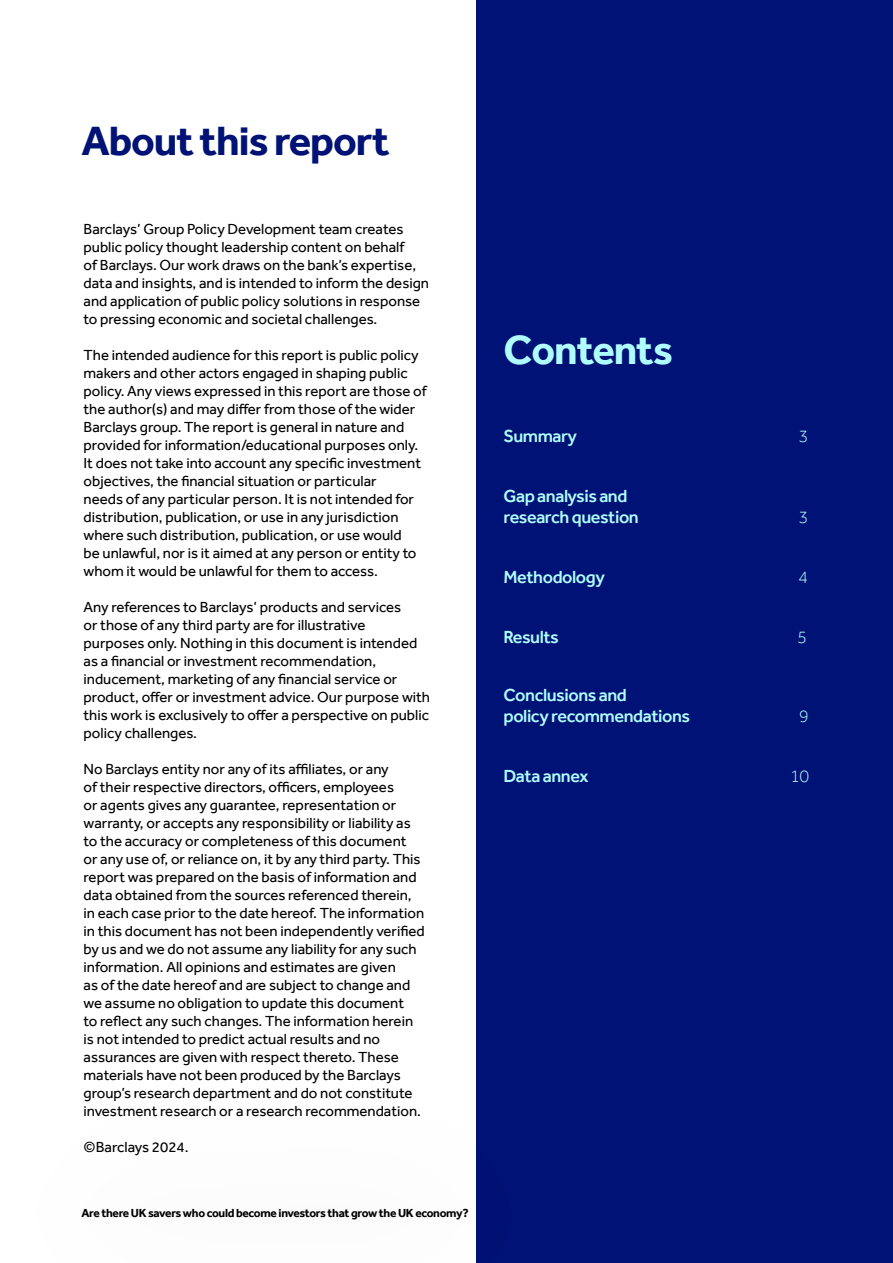
<style>
.page{position:relative;width:893px;height:1263px;background:#fff}
.page>*{position:absolute;margin:0;border:0;box-sizing:border-box;transform-origin:0 0}
.t1{font:700 42px "Effra";letter-spacing:-.025em;color:#001275}
.t2{font:700 42px "Effra";letter-spacing:-.025em;color:#affdfd}
.t3{font:500 18px/21px "Effra";letter-spacing:-.025em;color:#affdfd}
.t4{font:300 18px "Effra";color:#affdfd}
.t5{font:15px/18px "Effra";color:#000}
.t6{font:700 12px "Effra";letter-spacing:-.025em;color:#000}
</style>
<div class="page">
<div style="left:476px;top:0;width:417px;height:1263px;background:#001275"></div>
<div style="left:0;top:1090px;width:550px;height:173px;background:#000;opacity:.58"></div>
<h1 class="t1" style="left:81px;top:116px;width:310px">About this report</h1>
<p class="t5" style="left:84px;top:220px;width:347px">Barclays’ Group Policy Development team creates public policy thought leadership content on behalf<br>of Barclays. Our work draws on the bank’s expertise, data and insights, and is intended to inform the design and application of public policy solutions in response to pressing economic and societal challenges.</p>
<p class="t5" style="left:84px;top:346px;width:345px">The intended audience for this report is public policy makers and other actors engaged in shaping public policy. Any views expressed in this report are those of the author(s) and may differ from those of the wider Barclays group. The report is general in nature and provided for information/educational purposes only.<br>It does not take into account any specific investment objectives, the financial situation or particular<br>needs of any particular person. It is not intended for distribution, publication, or use in any jurisdiction where such distribution, publication, or use would<br>be unlawful, nor is it aimed at any person or entity to whom it would be unlawful for them to access.</p>
<p class="t5" style="left:84px;top:598px;width:348px">Any references to Barclays’ products and services<br>or those of any third party are for illustrative purposes only. Nothing in this document is intended as a financial or investment recommendation, inducement, marketing of any financial service or product, offer or investment advice. Our purpose with this work is exclusively to offer a perspective on public policy challenges.</p>
<p class="t5" style="left:84px;top:760px;width:343px">No Barclays entity nor any of its affiliates, or any<br>of their respective directors, officers, employees<br>or agents gives any guarantee, representation or warranty, or accepts any responsibility or liability as to the accuracy or completeness of this document<br>or any use of, or reliance on, it by any third party. This report was prepared on the basis of information and data obtained from the sources referenced therein, in each case prior to the date hereof. The information in this document has not been independently verified by us and we do not assume any liability for any such information. All opinions and estimates are given<br>as of the date hereof and are subject to change and we assume no obligation to update this document<br>to reflect any such changes. The information herein is not intended to predict actual results and no assurances are given with respect thereto. These materials have not been produced by the Barclays group’s research department and do not constitute investment research or a research recommendation.</p>
<p class="t5" style="left:84px;top:1138px;width:106px">©Barclays 2024.</p>
<p class="t6" style="left:81px;top:1206px;width:389px">Are there UK savers who could become investors that grow the UK economy?</p>
<h1 class="t2" style="left:503px;top:325px;width:171px">Contents</h1>
<p class="t3" style="left:503px;top:425px;width:75px">Summary</p>
<p class="t4" style="left:798px;top:425px;width:11px">3</p>
<p class="t3" style="left:503px;top:485px;width:137px">Gap analysis and research question</p>
<p class="t4" style="left:798px;top:506px;width:11px">3</p>
<p class="t3" style="left:503px;top:566px;width:103px">Methodology</p>
<p class="t4" style="left:798px;top:566px;width:11px">4</p>
<p class="t3" style="left:503px;top:626px;width:57px">Results</p>
<p class="t4" style="left:797px;top:626px;width:11px">5</p>
<p class="t3" style="left:503px;top:685px;width:188px">Conclusions and<br>policy recommendations</p>
<p class="t4" style="left:799px;top:706px;width:11px">9</p>
<p class="t3" style="left:503px;top:766px;width:87px">Data annex</p>
<p class="t4" style="left:790px;top:766px;width:21px">10</p>
</div>
